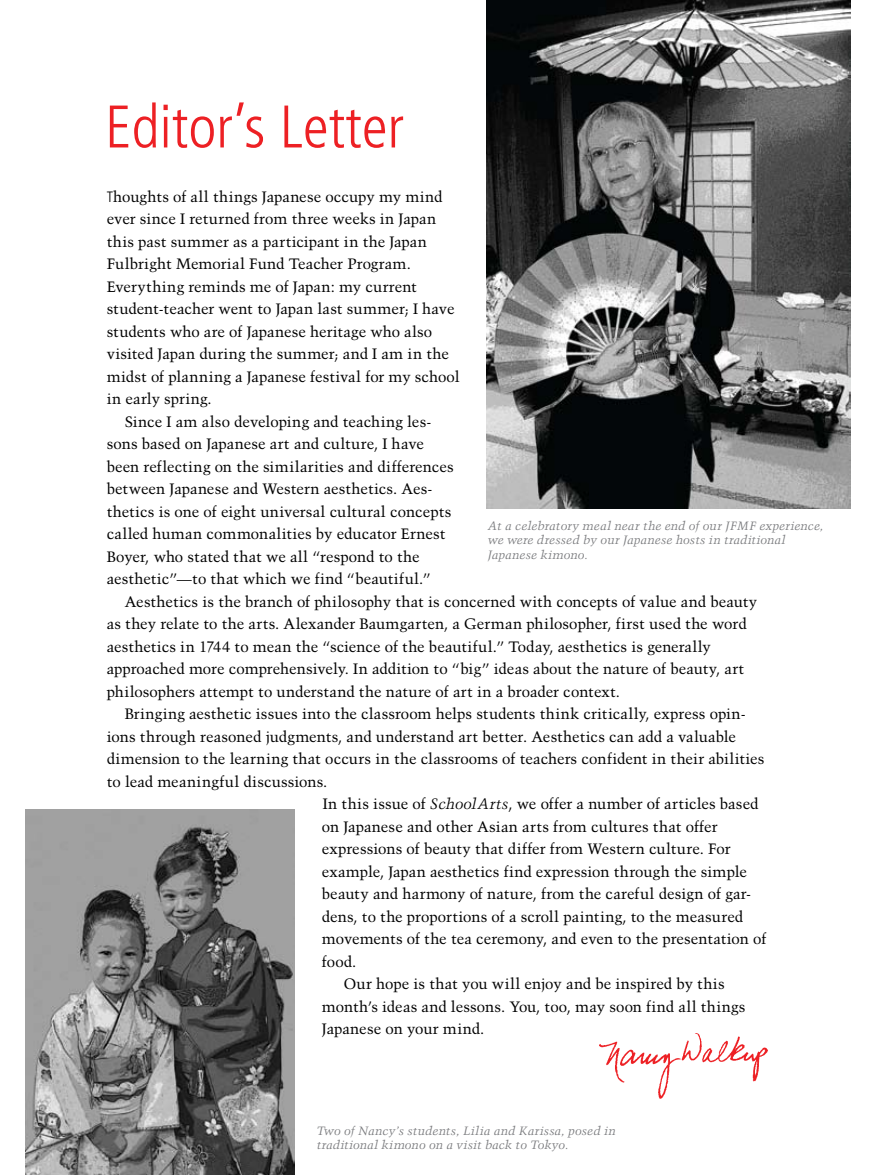
<style>
.page{position:relative;width:878px;height:1175px;background:#fff}
.page>*{position:absolute;margin:0;border:0;box-sizing:border-box;transform-origin:0 0}
.t1{font:300 condensed 60px "Frutiger";color:#ed2024}
.t2{font:15px "Trump Mediaeval";color:#000}
.t3{font:italic 12px/14.2px "Trump Mediaeval";letter-spacing:.005em;color:#77787b}
.s1{font-family:"Frutiger";font-weight:300;font-stretch:condensed}
.s2{font-style:italic}
</style>
<div class="page">
<img style="left:599px;top:1033px;width:169px;height:66px">
<img style="left:486px;top:0;width:364px;height:509px">
<img style="left:26px;top:809px;width:269px;height:365px">
<h1 class="t1" style="left:105px;top:93px;width:300px">Editor’s Letter</h1>
<p class="t2" style="left:107px;top:187px;width:337px"><span class="s1">T</span>houghts of all things Japanese occupy my mind</p>
<p class="t2" style="left:107px;top:210px;width:331px">ever since I returned from three weeks in Japan</p>
<p class="t2" style="left:107px;top:232px;width:322px">this past summer as a participant in the Japan</p>
<p class="t2" style="left:107px;top:255px;width:306px">Fulbright Memorial Fund Teacher Program.</p>
<p class="t2" style="left:107px;top:277px;width:312px">Everything reminds me of Japan: my current</p>
<p class="t2" style="left:107px;top:300px;width:349px">student-teacher went to Japan last summer; I have</p>
<p class="t2" style="left:107px;top:322px;width:327px">students who are of Japanese heritage who also</p>
<p class="t2" style="left:107px;top:345px;width:344px">visited Japan during the summer; and I am in the</p>
<p class="t2" style="left:107px;top:367px;width:354px">midst of planning a Japanese festival for my school</p>
<p class="t2" style="left:107px;top:390px;width:107px">in early spring.</p>
<p class="t2" style="left:125px;top:412px;width:308px">Since I am also developing and teaching les-</p>
<p class="t2" style="left:107px;top:435px;width:319px">sons based on Japanese art and culture, I have</p>
<p class="t2" style="left:107px;top:457px;width:348px">been reflecting on the similarities and differences</p>
<p class="t2" style="left:107px;top:480px;width:327px">between Japanese and Western aesthetics. Aes-</p>
<p class="t2" style="left:107px;top:502px;width:346px">thetics is one of eight universal cultural concepts</p>
<p class="t2" style="left:107px;top:525px;width:340px">called human commonalities by educator Ernest</p>
<p class="t2" style="left:107px;top:547px;width:314px">Boyer, who stated that we all “respond to the</p>
<p class="t2" style="left:107px;top:570px;width:325px">aesthetic”—to that which we find “beautiful.”</p>
<p class="t2" style="left:125px;top:592px;width:634px">Aesthetics is the branch of philosophy that is concerned with concepts of value and beauty</p>
<p class="t2" style="left:107px;top:615px;width:641px">as they relate to the arts. Alexander Baumgarten, a German philosopher, first used the word</p>
<p class="t2" style="left:107px;top:637px;width:605px">aesthetics in 1744 to mean the “science of the beautiful.” Today, aesthetics is generally</p>
<p class="t2" style="left:107px;top:660px;width:639px">approached more comprehensively. In addition to “big” ideas about the nature of beauty, art</p>
<p class="t2" style="left:107px;top:682px;width:515px">philosophers attempt to understand the nature of art in a broader context.</p>
<p class="t2" style="left:125px;top:705px;width:622px">Bringing aesthetic issues into the classroom helps students think critically, express opin-</p>
<p class="t2" style="left:107px;top:727px;width:630px">ions through reasoned judgments, and understand art better. Aesthetics can add a valuable</p>
<p class="t2" style="left:107px;top:750px;width:659px">dimension to the learning that occurs in the classrooms of teachers confident in their abilities</p>
<p class="t2" style="left:107px;top:772px;width:222px">to lead meaningful discussions.</p>
<p class="t2" style="left:323px;top:795px;width:437px">In this issue of <span class="s2">SchoolArts</span>, we offer a number of articles based</p>
<p class="t2" style="left:322px;top:817px;width:397px">on Japanese and other Asian arts from cultures that offer</p>
<p class="t2" style="left:322px;top:840px;width:410px">expressions of beauty that differ from Western culture. For</p>
<p class="t2" style="left:322px;top:862px;width:426px">example, Japan aesthetics find expression through the simple</p>
<p class="t2" style="left:322px;top:885px;width:431px">beauty and harmony of nature, from the careful design of gar-</p>
<p class="t2" style="left:322px;top:907px;width:423px">dens, to the proportions of a scroll painting, to the measured</p>
<p class="t2" style="left:322px;top:930px;width:446px">movements of the tea ceremony, and even to the presentation of</p>
<p class="t2" style="left:322px;top:952px;width:36px">food.</p>
<p class="t2" style="left:344px;top:975px;width:382px">Our hope is that you will enjoy and be inspired by this</p>
<p class="t2" style="left:322px;top:997px;width:425px">month’s ideas and lessons. You, too, may soon find all things</p>
<p class="t2" style="left:322px;top:1020px;width:164px">Japanese on your mind.</p>
<p class="t3" style="left:488px;top:519px;width:337px">At a celebratory meal near the end of our JFMF experience, we were dressed by our Japanese hosts in traditional<br>Japanese kimono.</p>
<p class="t3" style="left:316px;top:1123px;width:301px">Two of Nancy’s students, Lilia and Karissa, posed in traditional kimono on a visit back to Tokyo.</p>
</div>
